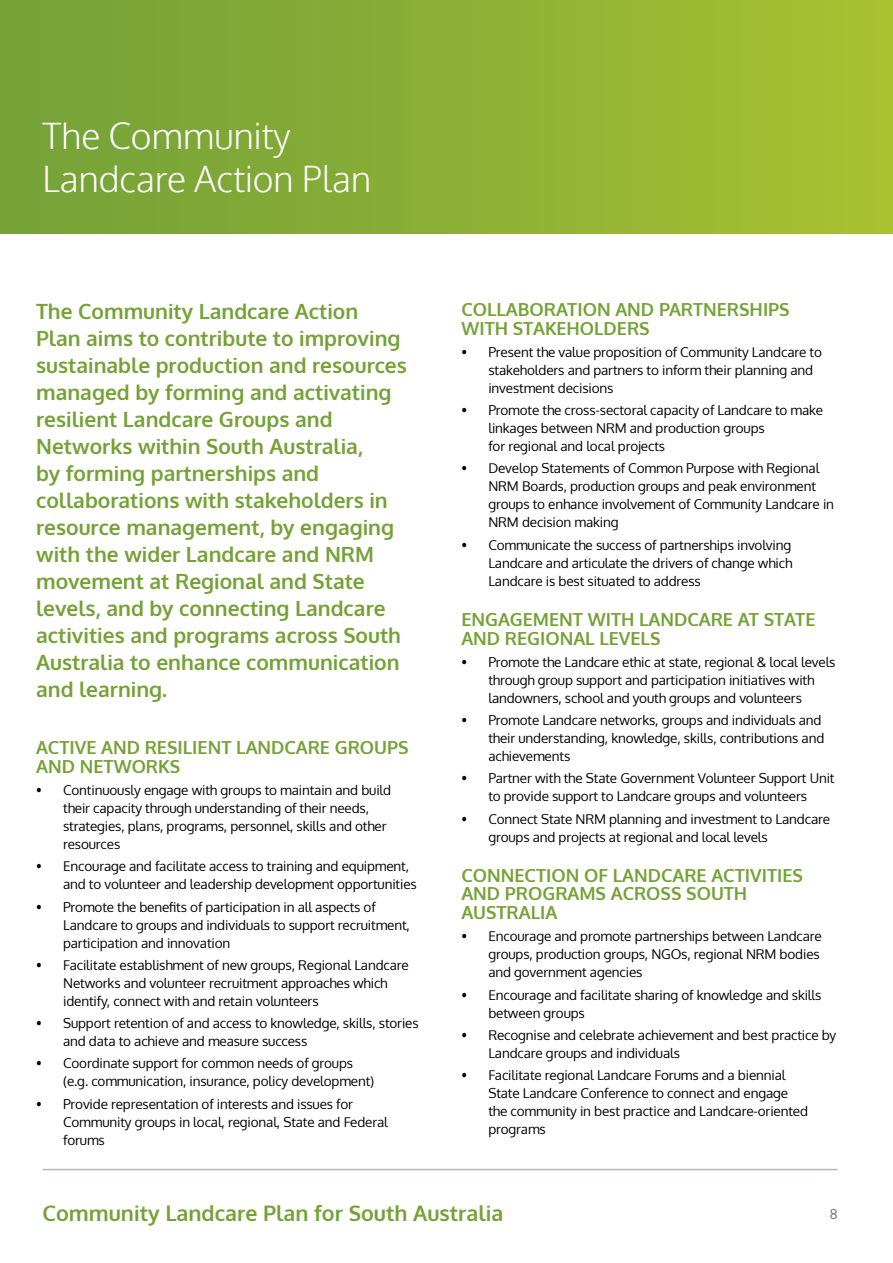
<style>
.page{position:relative;width:893px;height:1263px;background:#fff}
.page>*{position:absolute;margin:0;border:0;box-sizing:border-box;transform-origin:0 0}
.t1{font:300 35.7px/42.9px "Oxygen";color:#fff}
.t2{font:700 21.45px "Oxygen";color:#75a237}
.t3{font:700 21px/27px "Oxygen";color:#75a237}
.t4{font:700 18px/18.8px "Oxygen";color:#75a237}
.t5{font:13.5px/18px "Oxygen";letter-spacing:-.01em;color:#000}
.t6{font:13.5px "Oxygen";color:#717073}
</style>
<div class="page">
<hr style="left:43px;top:1169px;width:795px;height:1px;background:#b4b8bd">
<img style="left:0;top:0;width:893px;height:234px">
<h1 class="t1" style="left:43px;top:116px;width:330px">The Community<br>Landcare Action Plan</h1>
<p class="t3" style="left:36px;top:299px;width:372px">The Community Landcare Action<br>Plan aims to contribute to improving sustainable production and resources managed by forming and activating resilient Landcare Groups and<br>Networks within South Australia,<br>by forming partnerships and collaborations with stakeholders in resource management, by engaging with the wider Landcare and NRM movement at Regional and State levels, and by connecting Landcare activities and programs across South<br>Australia to enhance communication and learning.</p>
<h3 class="t4" style="left:36px;top:739px;width:374px">ACTIVE AND RESILIENT LANDCARE GROU PS<br>AND NETWORKS</h3>
<p class="t5" style="left:63px;top:781px;width:330px;text-indent:-27px">• Continuously engage with groups to maintain and build their capacity through understanding of their needs, strategies, plans, programs, personnel, skills and other resources</p>
<p class="t5" style="left:63px;top:857px;width:355px;text-indent:-27px">• Encourage and facilitate access to training and equipment, and to volunteer and leadership development opportunities</p>
<p class="t5" style="left:63px;top:898px;width:348px;text-indent:-27px">• Promote the benefits of participation in all aspects of<br>Landcare to groups and individuals to support recruitment, participation and innovation</p>
<p class="t5" style="left:63px;top:956px;width:347px;text-indent:-27px">• Facilitate establishment of new groups, Regional Landcare<br>Networks and volunteer recruitment approaches which identify, connect with and retain volunteers</p>
<p class="t5" style="left:63px;top:1014px;width:357px;text-indent:-27px">• Support retention of and access to knowledge, skills, stories and data to achieve and measure success</p>
<p class="t5" style="left:63px;top:1054px;width:313px;text-indent:-27px">• Coordinate support for common needs of groups (e.g. communication, insurance, policy development)</p>
<p class="t5" style="left:63px;top:1095px;width:326px;text-indent:-27px">• Provide representation of interests and issues for<br>Community groups in local, regional, State and Federal forums</p>
<h3 class="t4" style="left:461px;top:301px;width:330px">COLLABORATION AND PARTNE RSHIPS<br>WITH STAKEHO</h3>
<h3 class="t4" style="left:594px;top:319px;width:57px">LDERS</h3>
<p class="t5" style="left:488px;top:343px;width:335px;text-indent:-27px">• Present the value proposition of Community Landcare to stakeholders and partners to inform their planning and investment decisions</p>
<p class="t5" style="left:488px;top:401px;width:336px;text-indent:-27px">• Promote the cross-sectoral capacity of Landcare to make linkages between NRM and production groups<br>for regional and local projects</p>
<p class="t5" style="left:488px;top:460px;width:347px;text-indent:-27px">• Develop Statements of Common Purpose with Regional NRM Boards, production groups and peak environment groups to enhance involvement of Community Landcare in NRM decision making</p>
<p class="t5" style="left:488px;top:536px;width:305px;text-align:justify;text-indent:-27px">• Communicate the success of partnerships involving Landcare and articulate the drivers of change which Landcare is best situated to address</p>
<h3 class="t4" style="left:461px;top:610px;width:75px">EN GAGEMEN</h3>
<h3 class="t4" style="left:461px;top:610px;width:353px;text-indent:112px">T WITH LAN DCARE AT STATE<br>AND REGIONAL LEVELS</h3>
<p class="t5" style="left:461px;top:653px;width:376px;text-align:center">• Promote the Landcare ethic at state, regional &amp; local levels through group support and participation initiatives with landowners, school and youth groups and volunteers</p>
<p class="t5" style="left:488px;top:711px;width:337px;text-indent:-27px">• Promote Landcare networks, groups and individuals and their understanding, knowledge, skills, contributions and achievements</p>
<p class="t5" style="left:461px;top:769px;width:375px;text-align:center">• Partner with the State Government Volunteer Support Unit to provide support to Landcare groups and volunteers</p>
<p class="t5" style="left:488px;top:810px;width:343px;text-indent:-27px">• Connect State NRM planning and investment to Landcare groups and projects at regional and local levels</p>
<h3 class="t4" style="left:461px;top:866px;width:25px">CONNE</h3>
<h3 class="t4" style="left:461px;top:866px;width:343px;text-indent:63px">CTION OF LANDCARE ACTIVITIES<br>AND PROGRAMS ACROSS SOUTH<br>AUSTRALIA</h3>
<p class="t5" style="left:488px;top:927px;width:335px;text-indent:-27px">• Encourage and promote partnerships between Landcare groups, production groups, NGOs, regional NRM bodies and government agencies</p>
<p class="t5" style="left:488px;top:986px;width:335px;text-indent:-27px">• Encourage and facilitate sharing of knowledge and skills between groups</p>
<p class="t5" style="left:488px;top:1026px;width:349px;text-indent:-27px">• Recognise and celebrate achievement and best practice by<br>Landcare groups and individuals</p>
<p class="t5" style="left:488px;top:1066px;width:321px;text-indent:-27px">• Facilitate regional Landcare Forums and a biennial State Landcare Conference to connect and engage the community in best practice and Landcare-oriented programs</p>
<h2 class="t2" style="left:43px;top:1200px;width:462px">Community Landcare Plan for South Australia</h2>
<p class="t6" style="left:830px;top:1205px;width:9px">8</p>
</div>
